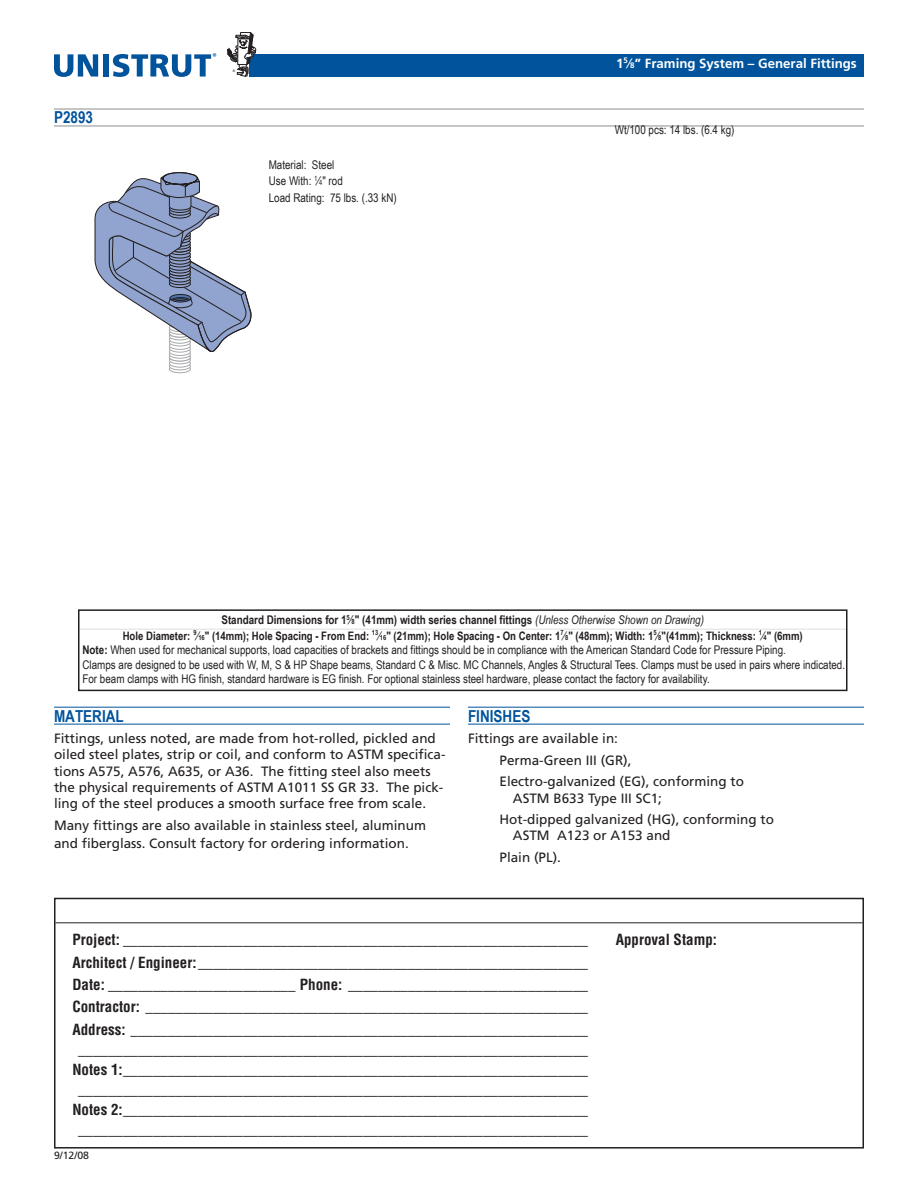
<style>
.page{position:relative;width:918px;height:1188px;background:#fff}
.page>*{position:absolute;margin:0;border:0;box-sizing:border-box;transform-origin:0 0}
.t1{font:700 16.5px "Arial Narrow";color:#01539c}
.t2{font:700 16.5px "Arial Narrow";color:#01539c}
.t3{font:700 condensed 15px/20.2px "Helvetica";color:#231f20;text-align:justify}
.t4{font:13.5px/16.2px "Frutiger";color:#231f20}
.t5{font:700 13.2px "Frutiger";color:#fff}
.t6{font:12px/14.4px "Arial Narrow";color:#231f20}
.t7{font:700 12px "Arial Narrow";color:#231f20}
.t8{font:700 11.7px "Arial Narrow";color:#231f20}
.t9{font:10.5px "Frutiger";color:#231f20}
.t10{font:3.15px "Helvetica";color:#231f20}
.s1{font-size:7.2px}
.s2{font-size:7.95px}
.s3{font-weight:400}
.s4{font-weight:400;font-style:italic}
.s5{font-size:7.05px}
.s6{font-weight:700}
</style>
<div class="page">
<hr style="left:56px;top:923px;width:806px;height:1px;background:#231f20">
<div style="left:54px;top:898px;width:810px;height:251px;border:2px solid #231f20"></div>
<svg style="left:54px;top:54px;width:44px;height:23px"></svg>
<div style="left:103px;top:54px;width:6px;height:23px;background:#01539c"></div>
<svg style="left:113px;top:53px;width:103px;height:24px"></svg>
<div style="left:249px;top:54px;width:615px;height:22px;background:#01539c"></div>
<svg style="left:227px;top:32px;width:31px;height:45px"></svg>
<hr style="left:54px;top:707px;width:396px;height:1px;background:#01539c">
<hr style="left:54px;top:724px;width:396px;height:1px;background:#01539c">
<hr style="left:468px;top:707px;width:396px;height:1px;background:#01539c">
<hr style="left:468px;top:724px;width:396px;height:1px;background:#01539c">
<hr style="left:80px;top:629px;width:766px;height:1px;background:#dddee0">
<div style="left:78px;top:609px;width:770px;height:82px;border:2px solid #231f20"></div>
<hr style="left:54px;top:109px;width:810px;height:1px;background:#8b8d90">
<hr style="left:54px;top:126px;width:810px;height:1px;background:#8b8d90">
<svg style="left:169px;top:365px;width:21px;height:8px"></svg>
<div style="left:169px;top:365px;width:22px;height:8px;border:1px solid #a8a9ad;border-radius:50%"></div>
<svg style="left:169px;top:362px;width:21px;height:8px"></svg>
<div style="left:169px;top:362px;width:22px;height:8px;border:1px solid #a8a9ad;border-radius:50%"></div>
<svg style="left:169px;top:360px;width:21px;height:7px"></svg>
<div style="left:169px;top:359px;width:22px;height:8px;border:1px solid #a8a9ad;border-radius:50%"></div>
<svg style="left:169px;top:356px;width:21px;height:8px"></svg>
<div style="left:169px;top:356px;width:22px;height:8px;border:1px solid #a8a9ad;border-radius:50%"></div>
<svg style="left:169px;top:354px;width:21px;height:7px"></svg>
<div style="left:169px;top:353px;width:22px;height:8px;border:1px solid #a8a9ad;border-radius:50%"></div>
<svg style="left:169px;top:351px;width:21px;height:7px"></svg>
<div style="left:169px;top:350px;width:22px;height:9px;border:1px solid #a8a9ad;border-radius:50%"></div>
<svg style="left:169px;top:348px;width:21px;height:7px"></svg>
<div style="left:169px;top:348px;width:22px;height:8px;border:1px solid #a8a9ad;border-radius:50%"></div>
<svg style="left:95px;top:172px;width:156px;height:181px"></svg>
<p class="t2" style="left:54px;top:108px;width:41px">P2893</p>
<p class="t10" style="left:233px;top:69px;width:4px">®</p>
<p class="t6" style="left:269px;top:156px;width:129px;line-height:16.5px">Material: Steel<br>Use With: <sup>1</sup>⁄<span class="s1">4</span>" rod<br>Load Rating: 75 lbs. (.33 kN)</p>
<p class="t5" style="left:616px;top:56px;width:242px">1<sup>5</sup>⁄<span class="s2">8</span>” Framing System – General Fittings</p>
<p class="t6" style="left:615px;top:122px;width:121px">Wt/100 pcs: 14 lbs. (6.4 kg)</p>
<p class="t7" style="left:221px;top:613px;width:484px">Standard Dimensions for 1<sup>5</sup><span class="s3">⁄</span><span class="s1">8</span>" (41mm) width series channel fittings <span class="s4">(Unless Otherwise Shown on Drawing)</span></p>
<p class="t8" style="left:123px;top:629px;width:682px">Hole Diameter: <sup>9</sup><span class="s3">⁄</span><span class="s5">16</span>" (14mm); Hole Spacing - From End: <sup>13</sup><span class="s3">⁄</span><span class="s5">16</span>" (21mm); Hole Spacing - On Center: 1<sup>7</sup><span class="s3">⁄</span><span class="s5">8</span>" (48mm); Width: 1<sup>5</sup><span class="s3">⁄</span><span class="s5">8</span>"(41mm); Thickness: <sup>1</sup><span class="s3">⁄</span><span class="s5">4</span>" (6mm)</p>
<p class="t6" style="left:82px;top:643px;width:764px"><span class="s6">Note:</span> When used for mechanical supports, load capacities of brackets and fittings should be in compliance with the American Standard Code for Pressure Piping.<br>Clamps are designed to be used with W, M, S &amp; HP Shape beams, Standard C &amp; Misc. MC Channels, Angles &amp; Structural Tees. Clamps must be used in pairs where indicated.<br>For beam clamps with HG finish, standard hardware is EG finish. For optional stainless steel hardware, please contact the factory for availability.</p>
<p class="t1" style="left:54px;top:706px;width:71px">Material</p>
<p class="t4" style="left:54px;top:730px;width:393px">Fittings, unless noted, are made from hot-rolled, pickled and oiled steel plates, strip or coil, and conform to ASTM specifica&shy;tions A575, A576, A635, or A36. The fitting steel also meets the physical requirements of ASTM A1011 SS GR 33. The pick&shy;ling of the steel produces a smooth surface free from scale.</p>
<p class="t4" style="left:54px;top:816px;width:374px;line-height:18px">Many fittings are also available in stainless steel, aluminum and fiberglass. Consult factory for ordering information.</p>
<p class="t1" style="left:468px;top:706px;width:64px">Finishes</p>
<p class="t4" style="left:499px;top:728px;width:246px;line-height:21.6px;text-indent:-31px">Fittings are available in:<br>Perma-Green III (GR),<br>Electro-galvanized (EG), conforming to</p>
<p class="t4" style="left:499px;top:787px;width:276px;line-height:21.6px;text-indent:14px">ASTM B633 Type III SC1;<br>Hot-dipped galvanized (HG), conforming to</p>
<p class="t4" style="left:499px;top:825px;width:173px;line-height:21.6px;text-indent:14px">ASTM A123 or A153 and<br>Plain (PL).</p>
<p class="t3" style="left:72px;top:929px;width:517px">Project: ______________________________________________________________</p>
<p class="t3" style="left:616px;top:929px;width:103px">Approval Stamp:</p>
<p class="t3" style="left:72px;top:951px;width:517px;line-height:22.4px">Architect / Engineer:____________________________________________________ Date: _________________________ Phone: ________________________________ Contractor: ___________________________________________________________ Address: _____________________________________________________________</p>
<p class="t3" style="left:72px;top:1039px;width:517px;text-align:center">____________________________________________________________________ Notes 1:______________________________________________________________ ____________________________________________________________________ Notes 2:______________________________________________________________ ____________________________________________________________________</p>
<p class="t9" style="left:54px;top:1149px;width:37px">9/12/08</p>
</div>
